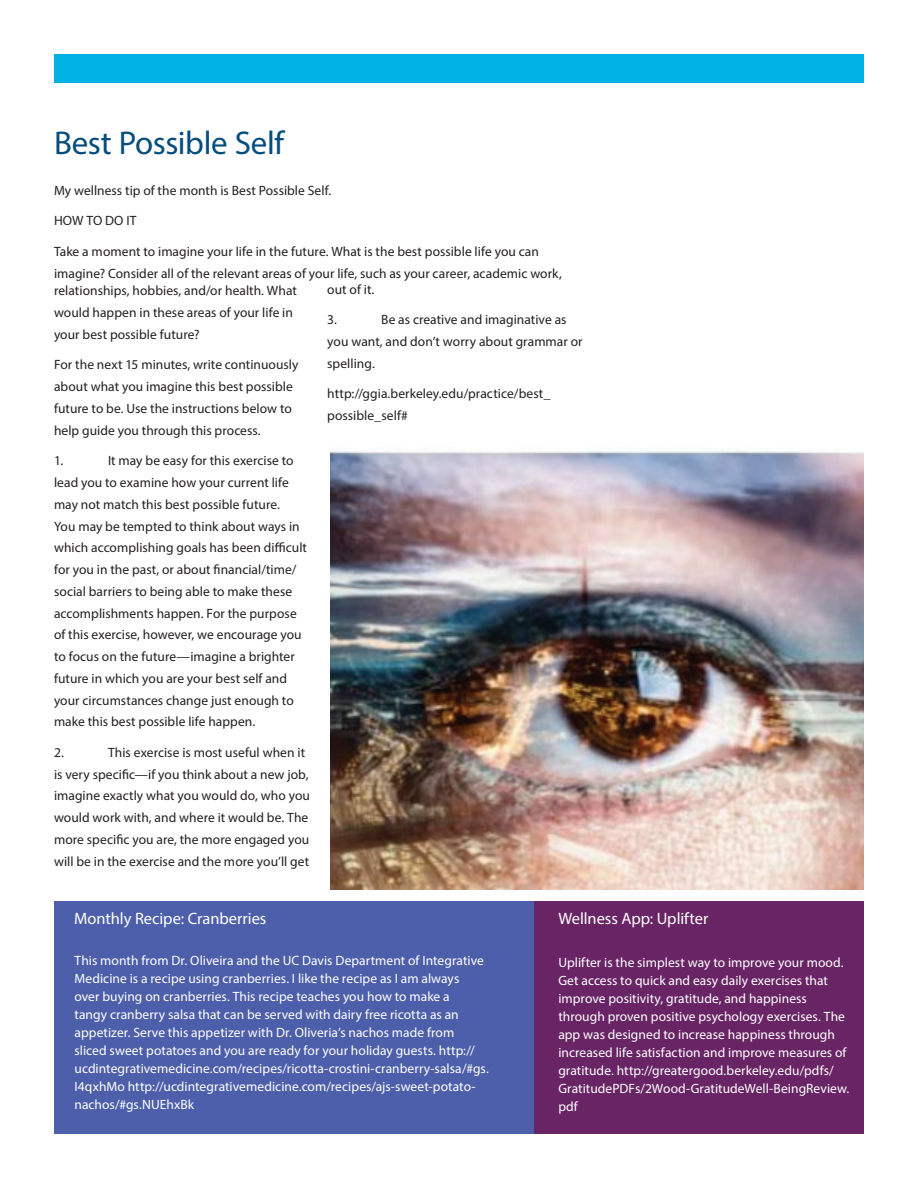
<style>
.page{position:relative;width:918px;height:1188px;background:#fff}
.page>*{position:absolute;margin:0;border:0;box-sizing:border-box;transform-origin:0 0}
.Headline{font:33px "Myriad Pro";letter-spacing:-.01em;color:#044d7c}
.sidebar_subhead{font:16.5px "Myriad Pro";letter-spacing:-.005em;color:#fff}
.Proxima_Intro_text{font:13.5px/21.8px "Myriad Pro";letter-spacing:.005em;color:#231f20}
.Proxima_sidebar{font:13.5px/18px "Myriad Pro";letter-spacing:.005em;color:#fff}
.sidebar_subhead-2{font:13.5px/18px "Myriad Pro";letter-spacing:.005em;color:#fff}
</style>
<div class="page">
<div style="left:54px;top:902px;width:494px;height:232px;background:#4d5fab"></div>
<div style="left:54px;top:54px;width:810px;height:28px;background:#00b3e4"></div>
<div style="left:535px;top:902px;width:329px;height:232px;background:#682465"></div>
<img style="left:330px;top:451px;width:534px;height:439px">
<p class="Headline" style="left:54px;top:123px;width:232px">Best Possible Self</p>
<p class="Proxima_Intro_text" style="left:54px;top:179px;width:279px">My wellness tip of the month is Best Possible Self.</p>
<p class="Proxima_Intro_text" style="left:54px;top:210px;width:84px">HOW TO DO IT</p>
<p class="Proxima_Intro_text" style="left:54px;top:240px;width:509px">Take a moment to imagine your life in the future. What is the best possible life you can imagine? Consider all of the relevant areas of your life, such as your career, academic work,</p>
<p class="Proxima_Intro_text" style="left:54px;top:280px;width:244px">relationships, hobbies, and/or health. What would happen in these areas of your life in your best possible future?</p>
<p class="Proxima_Intro_text" style="left:54px;top:354px;width:246px">For the next 15 minutes, write continuously about what you imagine this best possible future to be. Use the instructions below to help guide you through this process.</p>
<p class="Proxima_Intro_text" style="left:54px;top:450px;width:11px">1.</p>
<p class="Proxima_Intro_text" style="left:54px;top:450px;width:255px;text-indent:54px">It may be easy for this exercise to lead you to examine how your current life may not match this best possible future.<br>You may be tempted to think about ways in which accomplishing goals has been difficult for you in the past, or about financial/time/ social barriers to being able to make these accomplishments happen. For the purpose of this exercise, however, we encourage you to focus on the future—imagine a brighter future in which you are your best self and your circumstances change just enough to make this best possible life happen.</p>
<p class="Proxima_Intro_text" style="left:54px;top:741px;width:11px">2.</p>
<p class="Proxima_Intro_text" style="left:54px;top:741px;width:258px;text-indent:54px">This exercise is most useful when it is very specific—if you think about a new job, imagine exactly what you would do, who you would work with, and where it would be. The more specific you are, the more engaged you will be in the exercise and the more you’ll get</p>
<p class="Proxima_Intro_text" style="left:327px;top:278px;width:49px">out of it.</p>
<p class="Proxima_Intro_text" style="left:327px;top:309px;width:11px">3.</p>
<p class="Proxima_Intro_text" style="left:327px;top:309px;width:257px;text-indent:54px">Be as creative and imaginative as you want, and don’t worry about grammar or spelling.</p>
<p class="Proxima_Intro_text" style="left:327px;top:383px;width:225px">http://ggia.berkeley.edu/practice/best_ possible_self#</p>
<p class="sidebar_subhead" style="left:74px;top:908px;width:194px">Monthly Recipe: Cranberries</p>
<p class="Proxima_sidebar" style="left:75px;top:951px;width:416px">This month from Dr. Oliveira and the UC Davis Department of Integrative Medicine is a recipe using cranberries. I like the recipe as I am always<br>over buying on cranberries. This recipe teaches you how to make a<br>tangy cranberry salsa that can be served with dairy free ricotta as an appetizer. Serve this appetizer with Dr. Oliveria’s nachos made from sliced sweet potatoes and you are ready for your holiday guests. http:// ucdintegrativemedicine.com/recipes/ricotta-crostini-cranberry-salsa/#gs.<br>I4qxhMo http://ucdintegrativemedicine.com/recipes/ajs-sweet-potato&shy;nachos/#gs.NUEhxBk</p>
<p class="sidebar_subhead" style="left:558px;top:908px;width:152px">Wellness App: Uplifter</p>
<p class="sidebar_subhead-2" style="left:558px;top:953px;width:292px">Uplifter is the simplest way to improve your mood.<br>Get access to quick and easy daily exercises that improve positivity, gratitude, and happiness through proven positive psychology exercises. The app was designed to increase happiness through increased life satisfaction and improve measures of gratitude. http://greatergood.berkeley.edu/pdfs/ GratitudePDFs/2Wood-GratitudeWell-BeingReview. pdf</p>
</div>
